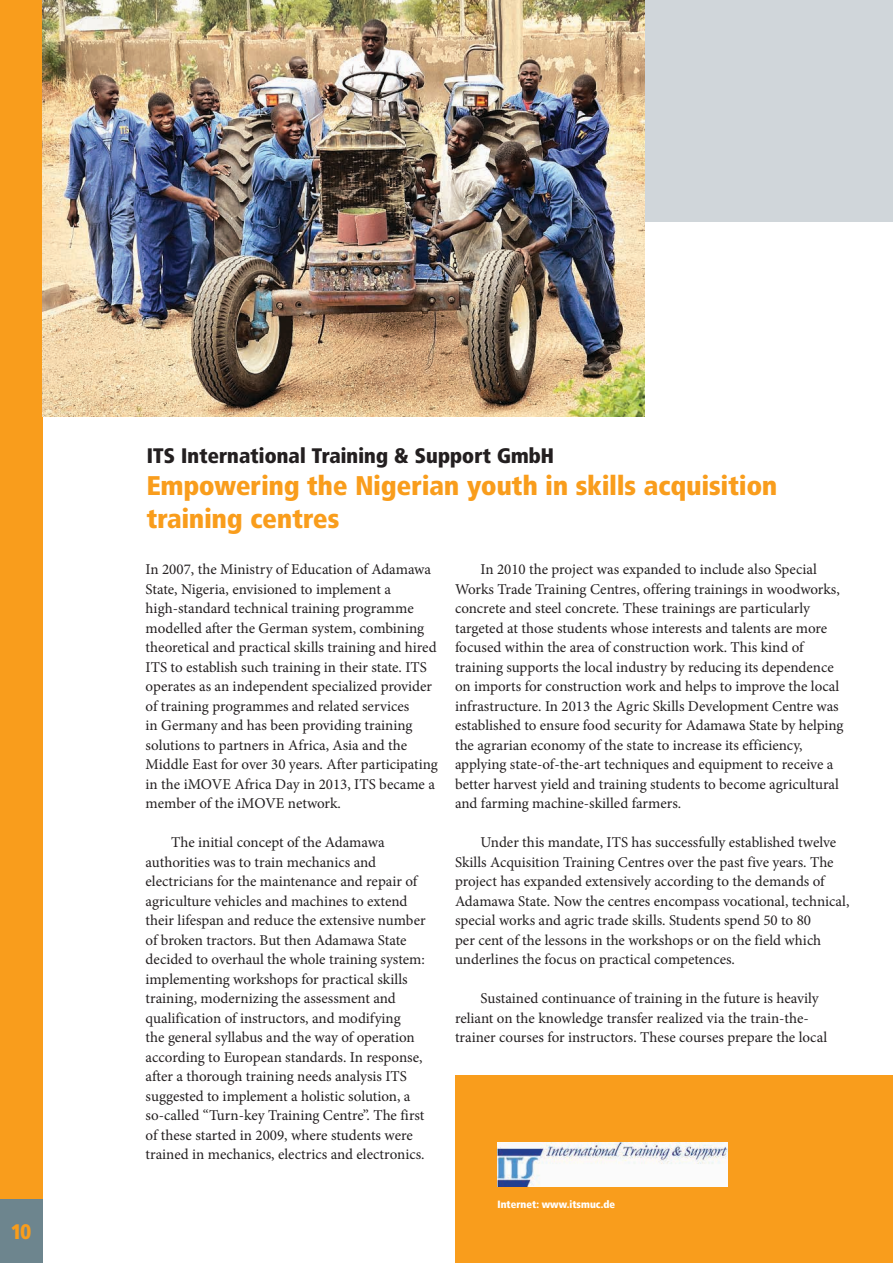
<style>
.page{position:relative;width:893px;height:1263px;background:#fff}
.page>*{position:absolute;margin:0;border:0;box-sizing:border-box;transform-origin:0 0}
.t1{font:27px/32.4px "Transit Fr Pos OT Bld";color:#f99d1c}
.t2{font:21px "Transit Fr Pos OT Bld";color:#231f20}
.t3{font:21px "Transit Fr Pos OT Bld";color:#f99d1c}
.t4{font:15px/19.5px "Minion Pro";color:#231f20}
.t5{font:10.5px "Transit Fr Pos OT Bld";color:#fff}
</style>
<div class="page">
<div style="left:352px;top:0;width:541px;height:221px;background:#d0d6da"></div>
<div style="left:0;top:0;width:43px;height:1199px;background:#f99d1c"></div>
<img style="left:43px;top:0;width:601px;height:417px">
<div style="left:0;top:1199px;width:43px;height:64px;background:#6d858e"></div>
<div style="left:455px;top:1076px;width:438px;height:187px;background:#f99d1c"></div>
<img style="left:497px;top:1142px;width:230px;height:44px">
<h2 class="t3" style="left:11px;top:1220px;width:22px">10</h2>
<h1 class="t2" style="left:147px;top:443px;width:409px">ITS International Training &amp; Support GmbH</h1>
<h1 class="t1" style="left:147px;top:470px;width:632px">Empowering the Nigerian youth in skills acquisition training centres</h1>
<p class="t4" style="left:146px;top:560px;width:294px">In 2007, the Ministry of Education of Adamawa State, Nigeria, envisioned to implement a high-standard technical training programme modelled after the German system, combining theoretical and practical skills training and hired ITS to establish such training in their state. ITS operates as an independent specialized provider of training programmes and related services<br>in Germany and has been providing training solutions to partners in Africa, Asia and the Middle East for over 30 years. After participating in the iMOVE Africa Day in 2013, ITS became a member of the iMOVE network.</p>
<p class="t4" style="left:146px;top:833px;width:282px;text-indent:26px">The initial concept of the Adamawa authorities was to train mechanics and electricians for the maintenance and repair of agriculture vehicles and machines to extend their lifespan and reduce the extensive number of broken tractors. But then Adamawa State decided to overhaul the whole training system: implementing workshops for practical skills training, modernizing the assessment and qualification of instructors, and modifying<br>the general syllabus and the way of operation according to European standards. In response, after a thorough training needs analysis ITS suggested to implement a holistic solution, a so-called “Turn-key Training Centre”. The first of these started in 2009, where students were trained in mechanics, electrics and electronics.</p>
<p class="t4" style="left:455px;top:560px;width:390px;text-indent:26px">In 2010 the project was expanded to include also Special Works Trade Training Centres, offering trainings in woodworks, concrete and steel concrete. These trainings are particularly targeted at those students whose interests and talents are more focused within the area of construction work. This kind of training supports the local industry by reducing its dependence on imports for construction work and helps to improve the local infrastructure. In 2013 the Agric Skills Development Centre was established to ensure food security for Adamawa State by helping the agrarian economy of the state to increase its efficiency, applying state-of-the-art techniques and equipment to receive a better harvest yield and training students to become agricultural and farming machine-skilled farmers.</p>
<p class="t4" style="left:455px;top:833px;width:396px;text-indent:26px">Under this mandate, ITS has successfully established twelve Skills Acquisition Training Centres over the past five years. The project has expanded extensively according to the demands of Adamawa State. Now the centres encompass vocational, technical, special works and agric trade skills. Students spend 50 to 80<br>per cent of the lessons in the workshops or on the field which underlines the focus on practical competences.</p>
<p class="t4" style="left:455px;top:989px;width:374px;text-indent:26px">Sustained continuance of training in the future is heavily reliant on the knowledge transfer realized via the train-the&shy;trainer courses for instructors. These courses prepare the local</p>
<p class="t5" style="left:497px;top:1198px;width:119px">Internet: www.itsmuc.de</p>
</div>
